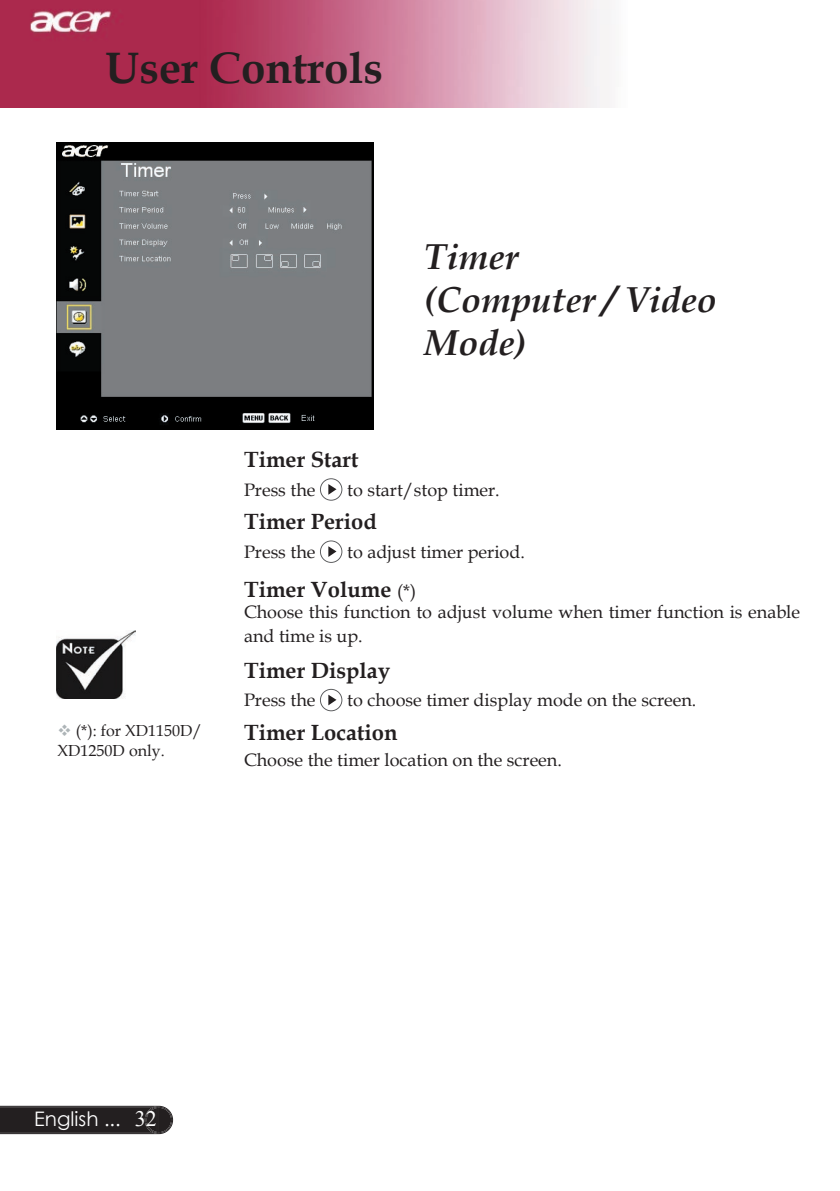
<style>
.page{position:relative;width:840px;height:1191px;background:#fff}
.page>*{position:absolute;margin:0;border:0;box-sizing:border-box;transform-origin:0 0}
.t1{font:700 44px "Book Antiqua";color:#231f20}
.t2{font:italic 700 36px/43.2px "Book Antiqua";color:#231f20}
.t3{font:700 22px "Book Antiqua";color:#231f20}
.t4{font:20px "Century Gothic";color:#fff}
.t5{font:18px/24px "Book Antiqua";color:#231f20}
.t6{font:16px/20px "Book Antiqua";color:#231f20}
.s1{color:#adb4b7}
.s2{font-weight:400;font-size:18px}
.s3{font-family:"Times New Roman";font-size:22px}
</style>
<div class="page">
<img style="left:0;top:0;width:610px;height:108px">
<svg style="left:0;top:1105px;width:173px;height:29px;background:#312d2e"></svg>
<img style="left:57px;top:142px;width:317px;height:287px">
<svg style="left:320px;top:478px;width:22px;height:22px"></svg>
<svg style="left:320px;top:540px;width:22px;height:23px"></svg>
<svg style="left:320px;top:689px;width:22px;height:22px"></svg>
<img style="left:57px;top:630px;width:79px;height:68px">
<h1 class="t1" style="left:105px;top:38px;width:279px">User Controls</h1>
<h2 class="t2" style="left:424px;top:235px;width:294px">Timer<br>(Computer / Video<br>Mode)</h2>
<p class="t6" style="left:57px;top:720px;width:146px"><span class="s1">❖</span> (*): for XD1150D/<br>XD1250D only.</p>
<p class="t3" style="left:244px;top:444px;width:116px">Timer Start</p>
<p class="t5" style="left:244px;top:477px;width:73px">Press the</p>
<p class="t5" style="left:347px;top:477px;width:154px">to start/stop timer.</p>
<p class="t3" style="left:244px;top:507px;width:134px">Timer Period</p>
<p class="t5" style="left:244px;top:539px;width:73px">Press the</p>
<p class="t5" style="left:347px;top:539px;width:179px">to adjust timer period.</p>
<p class="t3" style="left:244px;top:574px;width:173px">Timer Volume <span class="s2">(*)</span></p>
<p class="t5" style="left:244px;top:599px;width:557px">Choose this function to adjust volume when timer function is enable and time is up.</p>
<p class="t3" style="left:244px;top:655px;width:148px">Timer Display</p>
<p class="t5" style="left:244px;top:688px;width:73px">Press the</p>
<p class="t5" style="left:347px;top:688px;width:350px">to choose timer display mode on the screen.</p>
<p class="t3" style="left:244px;top:717px;width:155px">Timer Location</p>
<p class="t5" style="left:244px;top:747px;width:319px">Choose the timer location on the screen.</p>
<p class="t4" style="left:34px;top:1104px;width:124px">English ... <span class="s3">32</span></p>
</div>
